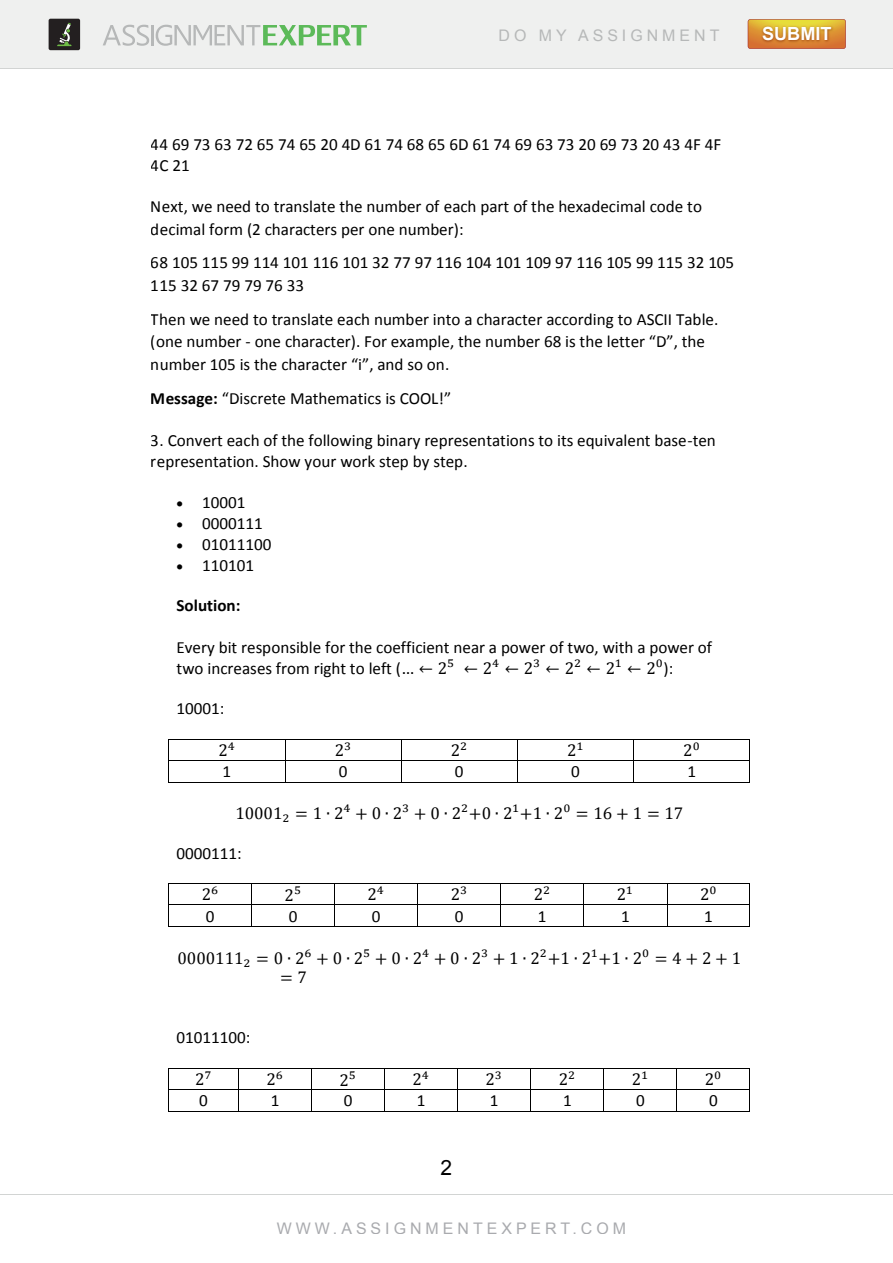
<style>
.page{position:relative;width:893px;height:1263px;background:#fff}
.page>*{position:absolute;margin:0;border:0;box-sizing:border-box;transform-origin:0 0}
.t1{font:21px "Arial";color:#000}
.t2{font:700 18.15px "Arial";color:#fff}
.t3{font:17.1px/22.5px "Calibri";color:#000}
.t4{font:17.1px/19.8px "Cambria Math";letter-spacing:-.005em;color:#000}
.t5{font:700 17.1px "Calibri";color:#000}
.t6{font:15.9px "Arial";letter-spacing:.25em;color:#a9aaae}
.t7{font:15.9px "Arial";letter-spacing:.25em;color:#b6b8b8}
.s1{font-weight:700}
.s2{font-family:"Cambria Math"}
</style>
<div class="page">
<hr style="left:169px;top:739px;width:116px;height:1px;background:#000">
<hr style="left:285px;top:739px;width:116px;height:1px;background:#000">
<hr style="left:402px;top:739px;width:115px;height:1px;background:#000">
<hr style="left:518px;top:739px;width:115px;height:1px;background:#000">
<hr style="left:634px;top:739px;width:116px;height:1px;background:#000">
<hr style="left:169px;top:760px;width:116px;height:1px;background:#000">
<hr style="left:285px;top:760px;width:116px;height:1px;background:#000">
<hr style="left:402px;top:760px;width:115px;height:1px;background:#000">
<hr style="left:518px;top:760px;width:115px;height:1px;background:#000">
<hr style="left:634px;top:760px;width:116px;height:1px;background:#000">
<svg style="left:168px;top:739px;width:1px;height:44px"></svg>
<hr style="left:169px;top:782px;width:116px;height:1px;background:#000">
<svg style="left:285px;top:740px;width:1px;height:42px"></svg>
<hr style="left:285px;top:782px;width:116px;height:1px;background:#000">
<svg style="left:401px;top:739px;width:1px;height:44px"></svg>
<hr style="left:402px;top:782px;width:115px;height:1px;background:#000">
<svg style="left:517px;top:739px;width:1px;height:44px"></svg>
<hr style="left:518px;top:782px;width:115px;height:1px;background:#000">
<svg style="left:633px;top:739px;width:1px;height:44px"></svg>
<hr style="left:634px;top:782px;width:116px;height:1px;background:#000">
<hr style="left:169px;top:883px;width:82px;height:1px;background:#000">
<hr style="left:252px;top:883px;width:82px;height:1px;background:#000">
<hr style="left:335px;top:883px;width:82px;height:1px;background:#000">
<hr style="left:418px;top:883px;width:82px;height:1px;background:#000">
<hr style="left:501px;top:883px;width:83px;height:1px;background:#000">
<hr style="left:584px;top:883px;width:83px;height:1px;background:#000">
<hr style="left:667px;top:883px;width:83px;height:1px;background:#000">
<hr style="left:169px;top:904px;width:82px;height:1px;background:#000">
<hr style="left:252px;top:904px;width:82px;height:1px;background:#000">
<hr style="left:335px;top:904px;width:82px;height:1px;background:#000">
<hr style="left:418px;top:904px;width:82px;height:1px;background:#000">
<hr style="left:501px;top:904px;width:83px;height:1px;background:#000">
<hr style="left:584px;top:904px;width:83px;height:1px;background:#000">
<hr style="left:667px;top:904px;width:83px;height:1px;background:#000">
<svg style="left:168px;top:883px;width:1px;height:44px"></svg>
<hr style="left:169px;top:926px;width:82px;height:1px;background:#000">
<svg style="left:251px;top:883px;width:1px;height:44px"></svg>
<hr style="left:252px;top:926px;width:82px;height:1px;background:#000">
<svg style="left:334px;top:883px;width:1px;height:44px"></svg>
<hr style="left:335px;top:926px;width:82px;height:1px;background:#000">
<svg style="left:417px;top:883px;width:1px;height:44px"></svg>
<hr style="left:418px;top:926px;width:82px;height:1px;background:#000">
<svg style="left:500px;top:883px;width:1px;height:44px"></svg>
<hr style="left:501px;top:926px;width:83px;height:1px;background:#000">
<hr style="left:584px;top:926px;width:83px;height:1px;background:#000">
<svg style="left:667px;top:884px;width:1px;height:42px"></svg>
<hr style="left:667px;top:926px;width:83px;height:1px;background:#000">
<hr style="left:169px;top:1068px;width:69px;height:1px;background:#000">
<hr style="left:239px;top:1068px;width:72px;height:1px;background:#000">
<hr style="left:312px;top:1068px;width:72px;height:1px;background:#000">
<hr style="left:385px;top:1068px;width:72px;height:1px;background:#000">
<hr style="left:458px;top:1068px;width:73px;height:1px;background:#000">
<hr style="left:531px;top:1068px;width:73px;height:1px;background:#000">
<hr style="left:604px;top:1068px;width:73px;height:1px;background:#000">
<hr style="left:677px;top:1068px;width:73px;height:1px;background:#000">
<hr style="left:169px;top:1089px;width:69px;height:1px;background:#000">
<hr style="left:239px;top:1089px;width:72px;height:1px;background:#000">
<hr style="left:312px;top:1089px;width:72px;height:1px;background:#000">
<hr style="left:385px;top:1089px;width:72px;height:1px;background:#000">
<hr style="left:458px;top:1089px;width:73px;height:1px;background:#000">
<hr style="left:531px;top:1089px;width:73px;height:1px;background:#000">
<hr style="left:604px;top:1089px;width:73px;height:1px;background:#000">
<hr style="left:677px;top:1089px;width:73px;height:1px;background:#000">
<svg style="left:168px;top:1068px;width:1px;height:44px"></svg>
<hr style="left:169px;top:1111px;width:69px;height:1px;background:#000">
<svg style="left:238px;top:1068px;width:1px;height:44px"></svg>
<hr style="left:239px;top:1111px;width:72px;height:1px;background:#000">
<svg style="left:311px;top:1068px;width:1px;height:44px"></svg>
<hr style="left:312px;top:1111px;width:72px;height:1px;background:#000">
<svg style="left:384px;top:1068px;width:1px;height:44px"></svg>
<hr style="left:385px;top:1111px;width:72px;height:1px;background:#000">
<svg style="left:457px;top:1068px;width:1px;height:44px"></svg>
<hr style="left:458px;top:1111px;width:73px;height:1px;background:#000">
<hr style="left:531px;top:1111px;width:73px;height:1px;background:#000">
<hr style="left:604px;top:1111px;width:73px;height:1px;background:#000">
<hr style="left:677px;top:1111px;width:73px;height:1px;background:#000">
<div style="left:0;top:0;width:893px;height:69px;background:#eff0ef"></div>
<div style="left:49px;top:19px;width:31px;height:31px;background:#231f20;border-radius:2px"></div>
<svg style="left:57px;top:23px;width:15px;height:23px"></svg>
<svg style="left:748px;top:19px;width:98px;height:30px"></svg>
<img style="left:758px;top:21px;width:78px;height:28px">
<svg style="left:103px;top:25px;width:46px;height:21px"></svg>
<hr style="left:151px;top:25px;width:2px;height:20px;background:#b6b8b8">
<svg style="left:156px;top:25px;width:211px;height:21px"></svg>
<hr style="left:0;top:69px;width:893px;height:1px;background:#d2d4d3">
<hr style="left:0;top:1194px;width:893px;height:1px;background:#d2d4d3">
<p class="t7" style="left:499px;top:27px;width:222px">DO MY ASSIGNMENT</p>
<p class="t2" style="left:762px;top:24px;width:71px">SUBMIT</p>
<p class="t3" style="left:151px;top:136px;width:572px;line-height:20.7px">44 69 73 63 72 65 74 65 20 4D 61 74 68 65 6D 61 74 69 63 73 20 69 73 20 43 4F 4F<br>4C 21</p>
<p class="t3" style="left:151px;top:196px;width:553px">Next, we need to translate the number of each part of the hexadecimal code to decimal form (2 characters per one number):</p>
<p class="t3" style="left:151px;top:253px;width:585px">68 105 115 99 114 101 116 101 32 77 97 116 104 101 109 97 116 105 99 115 32 105<br>115 32 67 79 79 76 33</p>
<p class="t3" style="left:151px;top:309px;width:569px">Then we need to translate each number into a character according to ASCII Table. (one number - one character). For example, the number 68 is the letter “D”, the number 105 is the character “i”, and so on.</p>
<p class="t3" style="left:151px;top:388px;width:302px"><span class="s1">Message:</span> “Discrete Mathematics is COOL!”</p>
<p class="t3" style="left:151px;top:432px;width:566px;line-height:20.7px">3. Convert each of the following binary representations to its equivalent base-ten representation. Show your work step by step.</p>
<p class="t3" style="left:202px;top:493px;width:71px;line-height:20.9px">10001<br>0000111<br>01011100<br>110101</p>
<p class="t5" style="left:177px;top:599px;width:65px">Solution:</p>
<p class="t3" style="left:177px;top:638px;width:537px;line-height:21.3px">Every bit responsible for the coefficient near a power of two, with a power of two increases from right to left (<span class="s2">… ← 2</span><sup>5</sup> <span class="s2">← 2</span><sup>4</sup> <span class="s2">← 2</span><sup>3</sup> <span class="s2">← 2</span><sup>2</sup> <span class="s2">← 2</span><sup>1</sup> <span class="s2">← 2</span><sup>0</sup>):</p>
<p class="t3" style="left:177px;top:699px;width:49px">10001:</p>
<p class="t4" style="left:218px;top:740px;width:18px">2<sup>4</sup></p>
<p class="t4" style="left:335px;top:740px;width:18px">2<sup>3</sup></p>
<p class="t4" style="left:451px;top:740px;width:18px">2<sup>2</sup></p>
<p class="t4" style="left:567px;top:740px;width:18px">2<sup>1</sup></p>
<p class="t4" style="left:683px;top:740px;width:18px">2<sup>0</sup></p>
<p class="t3" style="left:223px;top:761px;width:10px">1</p>
<p class="t3" style="left:339px;top:761px;width:10px">0</p>
<p class="t3" style="left:455px;top:761px;width:10px">0</p>
<p class="t3" style="left:571px;top:761px;width:10px">0</p>
<p class="t3" style="left:687px;top:761px;width:10px">1</p>
<p class="t4" style="left:235px;top:803px;width:449px">10001<sub>2</sub> =1∙2<sup>4</sup> +0∙2<sup>3</sup> +0∙2<sup>2</sup>+0∙2<sup>1</sup>+1∙2<sup>0</sup> =16+1=17</p>
<p class="t3" style="left:177px;top:843px;width:67px">0000111:</p>
<p class="t4" style="left:202px;top:884px;width:18px">2<sup>6</sup></p>
<p class="t4" style="left:285px;top:884px;width:18px">2<sup>5</sup></p>
<p class="t4" style="left:368px;top:884px;width:18px">2<sup>4</sup></p>
<p class="t4" style="left:451px;top:884px;width:18px">2<sup>3</sup></p>
<p class="t4" style="left:534px;top:884px;width:18px">2<sup>2</sup></p>
<p class="t4" style="left:617px;top:884px;width:18px">2<sup>1</sup></p>
<p class="t4" style="left:700px;top:884px;width:18px">2<sup>0</sup></p>
<p class="t3" style="left:206px;top:906px;width:10px">0</p>
<p class="t3" style="left:289px;top:906px;width:10px">0</p>
<p class="t3" style="left:372px;top:906px;width:10px">0</p>
<p class="t3" style="left:455px;top:906px;width:10px">0</p>
<p class="t3" style="left:538px;top:906px;width:10px">1</p>
<p class="t3" style="left:621px;top:906px;width:10px">1</p>
<p class="t3" style="left:704px;top:906px;width:10px">1</p>
<p class="t4" style="left:280px;top:947px;width:463px;text-indent:-103px">0000111<sub>2</sub> =0∙2<sup>6</sup> +0∙2<sup>5</sup> +0∙2<sup>4</sup> +0∙2<sup>3</sup> +1∙2<sup>2</sup>+1∙2<sup>1</sup>+1∙2<sup>0</sup> =4+2+1 = 7</p>
<p class="t3" style="left:177px;top:1028px;width:75px">01011100:</p>
<p class="t4" style="left:195px;top:1069px;width:18px">2<sup>7</sup></p>
<p class="t4" style="left:266px;top:1069px;width:18px">2<sup>6</sup></p>
<p class="t4" style="left:340px;top:1069px;width:18px">2<sup>5</sup></p>
<p class="t4" style="left:413px;top:1069px;width:18px">2<sup>4</sup></p>
<p class="t4" style="left:486px;top:1069px;width:18px">2<sup>3</sup></p>
<p class="t4" style="left:559px;top:1069px;width:18px">2<sup>2</sup></p>
<p class="t4" style="left:632px;top:1069px;width:18px">2<sup>1</sup></p>
<p class="t4" style="left:705px;top:1069px;width:18px">2<sup>0</sup></p>
<p class="t3" style="left:199px;top:1091px;width:10px">0</p>
<p class="t3" style="left:271px;top:1091px;width:10px">1</p>
<p class="t3" style="left:344px;top:1091px;width:10px">0</p>
<p class="t3" style="left:417px;top:1091px;width:10px">1</p>
<p class="t3" style="left:490px;top:1091px;width:10px">1</p>
<p class="t3" style="left:563px;top:1091px;width:10px">1</p>
<p class="t3" style="left:636px;top:1091px;width:10px">0</p>
<p class="t3" style="left:709px;top:1091px;width:10px">0</p>
<p class="t1" style="left:441px;top:1156px;width:13px">2</p>
<p class="t6" style="left:277px;top:1219px;width:351px">WWW.ASSIGNMENTEXPERT.COM</p>
</div>
